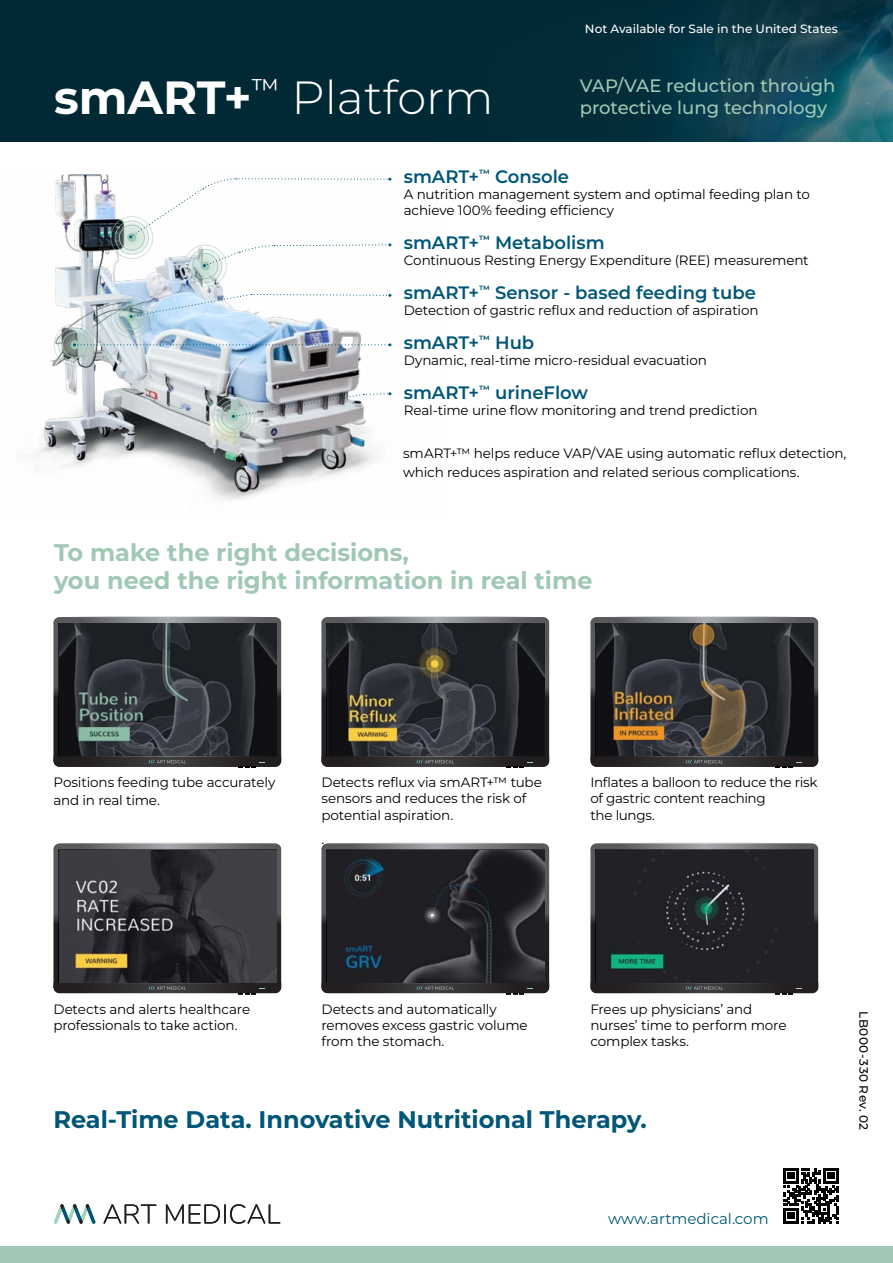
<style>
.page{position:relative;width:893px;height:1263px;background:#fff}
.page>*{position:absolute;margin:0;border:0;box-sizing:border-box;transform-origin:0 0}
.t1{font:300 46.5px "Montserrat";color:#fff}
.t2{font:700 46.5px "Montserrat";color:#fff}
.t3{font:27.15px "Montserrat";color:#fff}
.t4{font:700 24px/28.8px "Montserrat";color:#a1c7b5}
.t5{font:700 24px "Montserrat";color:#005677}
.t6{font:600 18px "Montserrat";color:#005677}
.t7{font:500 18px "Montserrat";color:#a1c7b5}
.t8{font:15px "Montserrat";color:#005677}
.t9{font:13.5px/16.2px "Montserrat";letter-spacing:-.01em;color:#000}
.t10{font:500 12px "Montserrat";color:#fff}
.t11{font:500 12px "Montserrat";letter-spacing:.04em;color:#000}
.t12{font:600 10.5px "Montserrat";color:#005677}
.s1{font-weight:700;font-size:46.5px}
</style>
<div class="page">
<div style="left:0;top:1247px;width:893px;height:16px;background:#a1c7b5"></div>
<div style="left:0;top:0;width:893px;height:142px;background:#002835"></div>
<img style="left:661px;top:0;width:232px;height:142px">
<svg style="left:321px;top:616px;width:228px;height:152px;background:#535254"></svg>
<img style="left:327px;top:624px;width:217px;height:132px">
<svg style="left:321px;top:843px;width:228px;height:151px;background:#4d4c4e"></svg>
<img style="left:327px;top:850px;width:217px;height:132px">
<svg style="left:53px;top:616px;width:228px;height:152px;background:#535254"></svg>
<img style="left:59px;top:624px;width:217px;height:132px">
<svg style="left:53px;top:843px;width:228px;height:151px;background:#4e4d4f"></svg>
<img style="left:59px;top:850px;width:217px;height:132px">
<svg style="left:590px;top:616px;width:228px;height:152px;background:#535254"></svg>
<img style="left:596px;top:624px;width:217px;height:132px">
<svg style="left:590px;top:843px;width:228px;height:151px;background:#4d4c4e"></svg>
<img style="left:596px;top:850px;width:217px;height:132px">
<img style="left:28px;top:174px;width:364px;height:327px">
<svg style="left:115px;top:300px;width:34px;height:34px"></svg>
<div style="left:127px;top:312px;width:9px;height:9px;background:#a1c7b5;border-radius:50%"></div>
<div style="left:119px;top:304px;width:26px;height:26px;border:1px solid #a1c7b5;border-radius:50%"></div>
<div style="left:110px;top:295px;width:43px;height:43px;border:1px solid #a1c7b5;border-radius:50%"></div>
<div style="left:115px;top:300px;width:34px;height:34px;border:1px solid #a1c7b5;border-radius:50%"></div>
<svg style="left:130px;top:293px;width:261px;height:25px"></svg>
<svg style="left:188px;top:249px;width:34px;height:34px"></svg>
<div style="left:201px;top:262px;width:9px;height:9px;background:#a1c7b5;border-radius:50%"></div>
<div style="left:192px;top:253px;width:26px;height:26px;border:1px solid #a1c7b5;border-radius:50%"></div>
<div style="left:184px;top:245px;width:43px;height:42px;border:1px solid #a1c7b5;border-radius:50%"></div>
<div style="left:188px;top:249px;width:34px;height:34px;border:1px solid #a1c7b5;border-radius:50%"></div>
<svg style="left:115px;top:221px;width:34px;height:33px"></svg>
<svg style="left:127px;top:233px;width:9px;height:9px"></svg>
<div style="left:119px;top:225px;width:26px;height:25px;border:1px solid #a1c7b5;border-radius:50%"></div>
<div style="left:110px;top:216px;width:43px;height:43px;border:1px solid #a1c7b5;border-radius:50%"></div>
<div style="left:115px;top:220px;width:34px;height:35px;border:1px solid #a1c7b5;border-radius:50%"></div>
<svg style="left:129px;top:178px;width:262px;height:89px"></svg>
<svg style="left:58px;top:328px;width:34px;height:34px"></svg>
<div style="left:71px;top:340px;width:9px;height:9px;background:#a1c7b5;border-radius:50%"></div>
<div style="left:62px;top:332px;width:26px;height:26px;border:1px solid #a1c7b5;border-radius:50%"></div>
<div style="left:54px;top:323px;width:43px;height:43px;border:1px solid #a1c7b5;border-radius:50%"></div>
<div style="left:58px;top:328px;width:34px;height:34px;border:1px solid #a1c7b5;border-radius:50%"></div>
<svg style="left:73px;top:343px;width:318px;height:3px"></svg>
<svg style="left:217px;top:400px;width:34px;height:33px"></svg>
<div style="left:230px;top:412px;width:9px;height:9px;background:#a1c7b5;border-radius:50%"></div>
<div style="left:221px;top:404px;width:26px;height:26px;border:1px solid #a1c7b5;border-radius:50%"></div>
<div style="left:213px;top:395px;width:42px;height:43px;border:1px solid #a1c7b5;border-radius:50%"></div>
<div style="left:217px;top:399px;width:34px;height:35px;border:1px solid #a1c7b5;border-radius:50%"></div>
<svg style="left:232px;top:392px;width:159px;height:26px"></svg>
<svg style="left:54px;top:1204px;width:42px;height:20px"></svg>
<svg style="left:104px;top:1204px;width:52px;height:20px"></svg>
<svg style="left:166px;top:1204px;width:114px;height:20px"></svg>
<svg style="left:783px;top:1168px;width:56px;height:56px"></svg>
<h2 class="t3" style="left:224px;top:71px;width:57px">™<span class="s1">+</span></h2>
<h1 class="t2" style="left:54px;top:66px;width:173px">smART</h1>
<h1 class="t1" style="left:292px;top:66px;width:204px">Platform</h1>
<p class="t10" style="left:585px;top:21px;width:254px">Not Available for Sale in the United States</p>
<h3 class="t7" style="left:580px;top:74px;width:257px">VAP/VAE reduction through</h3>
<h3 class="t7" style="left:580px;top:96px;width:249px">protective lung technology</h3>
<h3 class="t6" style="left:495px;top:165px;width:75px">Console</h3>
<p class="t12" style="left:479px;top:166px;width:12px">™</p>
<h3 class="t6" style="left:404px;top:165px;width:77px">smART+</h3>
<p class="t9" style="left:404px;top:186px;width:408px">A nutrition management system and optimal feeding plan to achieve 100% feeding efficiency</p>
<h3 class="t6" style="left:495px;top:231px;width:111px">Metabolism</h3>
<p class="t12" style="left:479px;top:232px;width:12px">™</p>
<h3 class="t6" style="left:404px;top:231px;width:77px">smART+</h3>
<p class="t9" style="left:404px;top:252px;width:406px">Continuous Resting Energy Expenditure (REE) measurement</p>
<h3 class="t6" style="left:495px;top:281px;width:262px">Sensor - based feeding tube</h3>
<p class="t12" style="left:479px;top:282px;width:12px">™</p>
<h3 class="t6" style="left:404px;top:281px;width:77px">smART+</h3>
<p class="t9" style="left:404px;top:302px;width:356px">Detection of gastric reflux and reduction of aspiration</p>
<h3 class="t6" style="left:495px;top:331px;width:41px">Hub</h3>
<p class="t12" style="left:479px;top:332px;width:12px">™</p>
<h3 class="t6" style="left:404px;top:331px;width:77px">smART+</h3>
<p class="t9" style="left:404px;top:352px;width:305px">Dynamic, real-time micro-residual evacuation</p>
<h3 class="t6" style="left:495px;top:381px;width:95px">urineFlow</h3>
<p class="t12" style="left:479px;top:382px;width:12px">™</p>
<h3 class="t6" style="left:404px;top:381px;width:77px">smART+</h3>
<p class="t9" style="left:404px;top:402px;width:355px">Real-time urine flow monitoring and trend prediction</p>
<p class="t9" style="left:403px;top:443px;width:445px;line-height:19.5px">smART+™ helps reduce VAP/VAE using automatic reflux detection, which reduces aspiration and related serious complications.</p>
<h3 class="t4" style="left:54px;top:537px;width:540px">To make the right decisions,<br>you need the right information in real time</h3>
<p class="t9" style="left:53px;top:773px;width:223px;line-height:18px">Positions feeding tube accurately and in real time.</p>
<p class="t9" style="left:321px;top:774px;width:222px">Detects reflux via smART+™ tube sensors and reduces the risk of potential aspiration.</p>
<p class="t9" style="left:321px;top:831px;width:4px">.</p>
<p class="t9" style="left:590px;top:774px;width:229px">Inflates a balloon to reduce the risk of gastric content reaching<br>the lungs.</p>
<p class="t9" style="left:53px;top:1000px;width:198px">Detects and alerts healthcare professionals to take action.</p>
<p class="t9" style="left:321px;top:1000px;width:208px">Detects and automatically removes excess gastric volume from the stomach.</p>
<p class="t9" style="left:590px;top:1000px;width:198px">Frees up physicians’ and nurses’ time to perform more complex tasks.</p>
<h3 class="t5" style="left:53px;top:1103px;width:595px">Real-Time Data. Innovative Nutritional Therapy.</h3>
<p class="t8" style="left:608px;top:1208px;width:162px">www.artmedical.com</p>
<p class="t11" style="left:872px;top:1011px;width:121px;rotate:90deg">LB000-330 Rev. 02</p>
</div>
